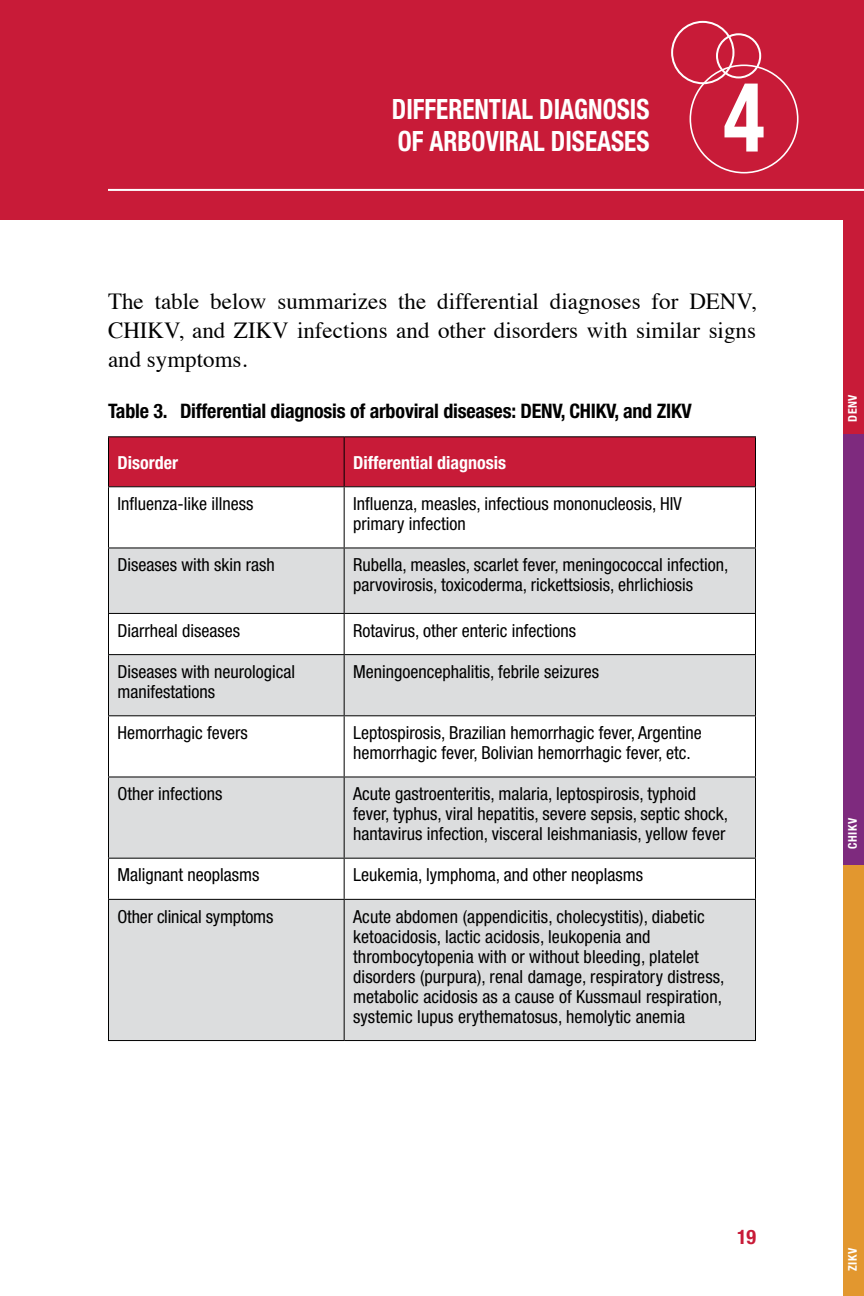
<style>
.page{position:relative;width:864px;height:1296px;background:#fff}
.page>*{position:absolute;margin:0;border:0;box-sizing:border-box;transform-origin:0 0}
.Title_1{font:700 condensed 96px "Helvetica Neue";color:#fff;scale:.9 1}
.Title_1-2{font:700 condensed 28px/32px "Helvetica Neue";color:#fff;scale:.9 1}
.First_paragraph{font:23px/29px "Times";color:#000;text-align:justify}
.Figure_title{font:700 condensed 20px "Helvetica Neue";letter-spacing:-.01em;color:#000}
.t1{font:700 condensed 20px "Helvetica Neue";color:#c81b38}
.Title_2{font:condensed 18px/20px "Helvetica Neue";color:#000}
.Title_2-2{font:700 condensed 18px "Helvetica Neue";color:#fff}
.t2{font:700 condensed 12px "Helvetica Neue";letter-spacing:.03em;color:#fff}
</style>
<div class="page">
<div style="left:843px;top:866px;width:21px;height:430px;background:#e2972f"></div>
<div style="left:843px;top:433px;width:21px;height:432px;background:#7e2a7e"></div>
<div style="left:843px;top:0;width:21px;height:433px;background:#c81b38"></div>
<div style="left:109px;top:437px;width:646px;height:49px;background:#c81b38"></div>
<svg style="left:109px;top:548px;width:646px;height:492px;fill:#dcddde"></svg>
<hr style="left:108px;top:436px;width:236px;height:1px;background:#000">
<hr style="left:108px;top:437px;width:1px;height:49px;background:#000">
<hr style="left:344px;top:436px;width:412px;height:1px;background:#000">
<hr style="left:344px;top:437px;width:1px;height:49px;background:#000">
<hr style="left:755px;top:437px;width:1px;height:49px;background:#000">
<hr style="left:108px;top:486px;width:236px;height:1px;background:#000">
<hr style="left:108px;top:487px;width:1px;height:60px;background:#000">
<hr style="left:344px;top:486px;width:412px;height:1px;background:#000">
<hr style="left:344px;top:487px;width:1px;height:60px;background:#000">
<hr style="left:755px;top:487px;width:1px;height:60px;background:#000">
<hr style="left:108px;top:547px;width:236px;height:1px;background:#000">
<hr style="left:108px;top:548px;width:1px;height:65px;background:#000">
<hr style="left:344px;top:547px;width:412px;height:1px;background:#000">
<hr style="left:344px;top:548px;width:1px;height:65px;background:#000">
<hr style="left:755px;top:548px;width:1px;height:65px;background:#000">
<hr style="left:108px;top:613px;width:236px;height:1px;background:#000">
<hr style="left:108px;top:614px;width:1px;height:40px;background:#000">
<hr style="left:344px;top:613px;width:412px;height:1px;background:#000">
<hr style="left:344px;top:614px;width:1px;height:40px;background:#000">
<hr style="left:755px;top:614px;width:1px;height:40px;background:#000">
<hr style="left:108px;top:654px;width:236px;height:1px;background:#000">
<hr style="left:108px;top:655px;width:1px;height:60px;background:#000">
<hr style="left:344px;top:654px;width:412px;height:1px;background:#000">
<hr style="left:344px;top:655px;width:1px;height:60px;background:#000">
<hr style="left:755px;top:655px;width:1px;height:60px;background:#000">
<hr style="left:108px;top:715px;width:236px;height:1px;background:#000">
<hr style="left:108px;top:716px;width:1px;height:60px;background:#000">
<hr style="left:344px;top:715px;width:412px;height:1px;background:#000">
<hr style="left:344px;top:716px;width:1px;height:60px;background:#000">
<hr style="left:755px;top:716px;width:1px;height:60px;background:#000">
<hr style="left:108px;top:776px;width:236px;height:1px;background:#000">
<hr style="left:108px;top:777px;width:1px;height:81px;background:#000">
<hr style="left:344px;top:776px;width:412px;height:1px;background:#000">
<hr style="left:344px;top:777px;width:1px;height:81px;background:#000">
<hr style="left:755px;top:777px;width:1px;height:81px;background:#000">
<hr style="left:108px;top:858px;width:236px;height:1px;background:#000">
<hr style="left:108px;top:859px;width:1px;height:40px;background:#000">
<hr style="left:344px;top:858px;width:412px;height:1px;background:#000">
<hr style="left:344px;top:859px;width:1px;height:40px;background:#000">
<hr style="left:755px;top:859px;width:1px;height:40px;background:#000">
<hr style="left:108px;top:899px;width:236px;height:1px;background:#000">
<hr style="left:108px;top:900px;width:1px;height:140px;background:#000">
<hr style="left:344px;top:899px;width:412px;height:1px;background:#000">
<hr style="left:344px;top:900px;width:1px;height:140px;background:#000">
<hr style="left:755px;top:900px;width:1px;height:140px;background:#000">
<hr style="left:108px;top:1040px;width:236px;height:1px;background:#000">
<hr style="left:344px;top:1040px;width:412px;height:1px;background:#000">
<div style="left:0;top:0;width:864px;height:220px;background:#c81b38"></div>
<hr style="left:108px;top:189px;width:756px;height:2px;background:#fff">
<div style="left:690px;top:65px;width:109px;height:108px;border:2px solid #fff;border-radius:50%"></div>
<div style="left:671px;top:21px;width:63px;height:63px;border:2px solid #fff;border-radius:50%"></div>
<div style="left:716px;top:33px;width:45px;height:45px;border:2px solid #fff;border-radius:50%"></div>
<p class="Title_1-2" style="left:392px;top:93px;width:288px">DIFFERENTIAL DIAGNOSIS<br>OF ARBOVIRAL DISEASES</p>
<p class="Title_1" style="left:723px;top:59px;width:48px">4</p>
<p class="First_paragraph" style="left:108px;top:285px;width:649px">The table below summarizes the differential diagnoses for DENV, CHIKV, and ZIKV infections and other disorders with similar signs and symptoms.</p>
<p class="Figure_title" style="left:108px;top:399px;width:586px">Table 3. Differential diagnosis of arboviral diseases: DENV, CHIKV, and ZIKV</p>
<p class="Title_2-2" style="left:118px;top:451px;width:62px">Disorder</p>
<p class="Title_2-2" style="left:353px;top:451px;width:154px">Differential diagnosis</p>
<p class="Title_2" style="left:118px;top:493px;width:137px">Influenza-like illness</p>
<p class="Title_2" style="left:353px;top:493px;width:330px">Influenza, measles, infectious mononucleosis, HIV primary infection</p>
<p class="Title_2" style="left:118px;top:555px;width:159px">Diseases with skin rash</p>
<p class="Title_2" style="left:353px;top:555px;width:377px">Rubella, measles, scarlet fever, meningococcal infection, parvovirosis, toxicoderma, rickettsiosis, ehrlichiosis</p>
<p class="Title_2" style="left:118px;top:620px;width:124px">Diarrheal diseases</p>
<p class="Title_2" style="left:353px;top:620px;width:225px">Rotavirus, other enteric infections</p>
<p class="Title_2" style="left:118px;top:661px;width:179px">Diseases with neurological manifestations</p>
<p class="Title_2" style="left:353px;top:661px;width:247px">Meningoencephalitis, febrile seizures</p>
<p class="Title_2" style="left:118px;top:723px;width:132px">Hemorrhagic fevers</p>
<p class="Title_2" style="left:353px;top:723px;width:350px">Leptospirosis, Brazilian hemorrhagic fever, Argentine hemorrhagic fever, Bolivian hemorrhagic fever, etc.</p>
<p class="Title_2" style="left:118px;top:784px;width:106px">Other infections</p>
<p class="Title_2" style="left:353px;top:784px;width:377px">Acute gastroenteritis, malaria, leptospirosis, typhoid fever, typhus, viral hepatitis, severe sepsis, septic shock, hantavirus infection, visceral leishmaniasis, yellow fever</p>
<p class="Title_2" style="left:118px;top:865px;width:143px">Malignant neoplasms</p>
<p class="Title_2" style="left:353px;top:865px;width:292px">Leukemia, lymphoma, and other neoplasms</p>
<p class="Title_2" style="left:118px;top:906px;width:157px">Other clinical symptoms</p>
<p class="Title_2" style="left:353px;top:906px;width:373px">Acute abdomen (appendicitis, cholecystitis), diabetic ketoacidosis, lactic acidosis, leukopenia and thrombocytopenia with or without bleeding, platelet disorders (purpura), renal damage, respiratory distress, metabolic acidosis as a cause of Kussmaul respiration, systemic lupus erythematosus, hemolytic anemia</p>
<p class="t1" style="left:737px;top:1224px;width:20px">19</p>
<p class="t2" style="left:845px;top:422px;width:28px;rotate:-90deg">DENV</p>
<p class="t2" style="left:845px;top:849px;width:32px;rotate:-90deg">CHIKV</p>
<p class="t2" style="left:845px;top:1271px;width:24px;rotate:-90deg">ZIKV</p>
</div>
